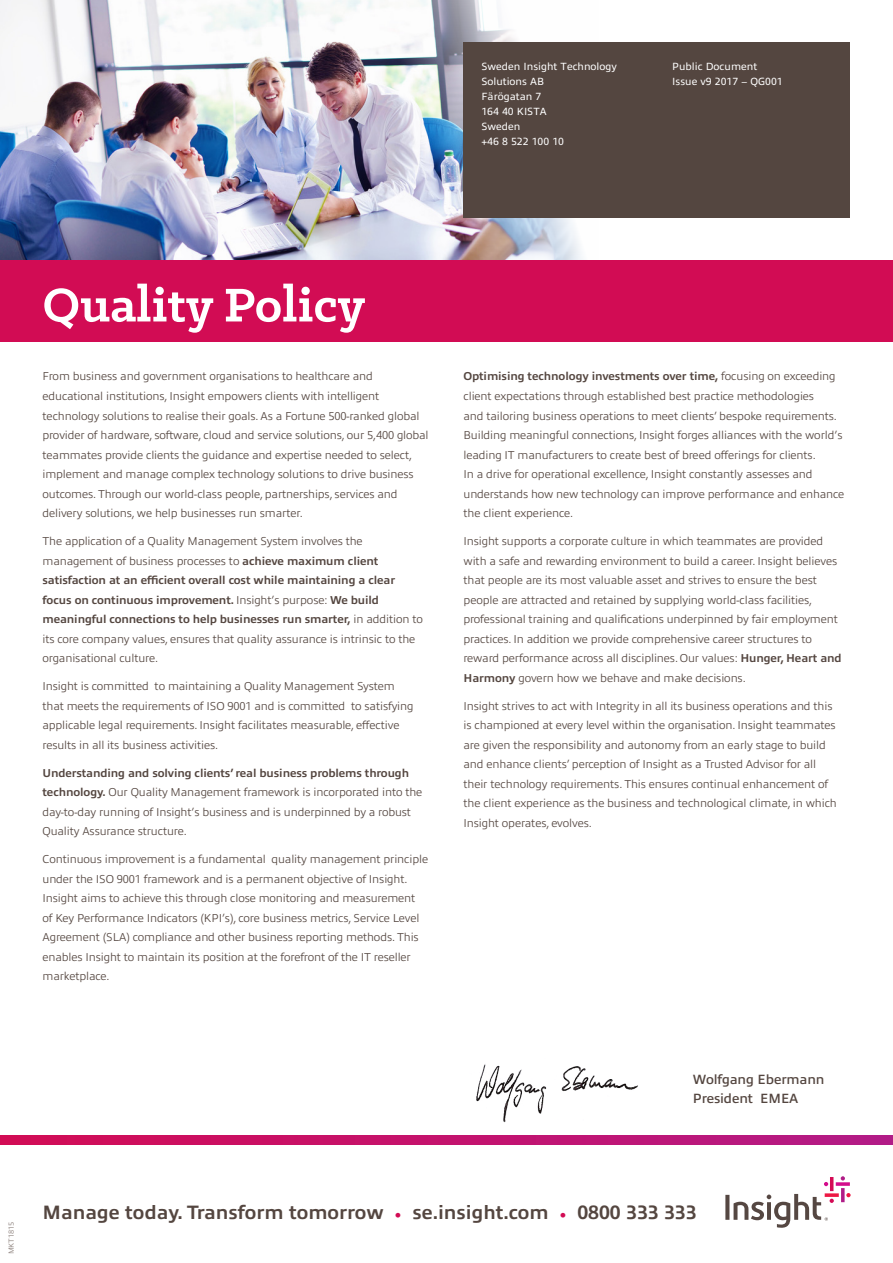
<style>
.page{position:relative;width:893px;height:1263px;background:#fff}
.page>*{position:absolute;margin:0;border:0;box-sizing:border-box;transform-origin:0 0}
.t1{font:700 53.55px "Klinic Slab";color:#fff}
.t2{font:700 19.5px "Allumi Pro";color:#544640}
.t3{font:600 13.5px "Allumi Pro";letter-spacing:-.01em;color:#544640}
.t4{font:300 11.55px/19.5px "Allumi Pro";letter-spacing:-.01em;color:#544640}
.t5{font:10.5px "Allumi Pro";color:#fff}
.t6{font:7.5px "Allumi Pro";color:#9c928e}
.s1{font-weight:700}
.s2{font-family:"Klinic Slab";color:#d20c54}
</style>
<div class="page">
<img style="left:0;top:0;width:599px;height:260px">
<div style="left:0;top:260px;width:893px;height:82px;background:#d20c54"></div>
<div style="left:463px;top:43px;width:387px;height:175px;background:#544640"></div>
<svg style="left:0;top:1135px;width:893px;height:9px;background:#c2136d"></svg>
<svg style="left:841px;top:1176px;width:4px;height:4px"></svg>
<svg style="left:841px;top:1188px;width:4px;height:14px"></svg>
<hr style="left:830px;top:1177px;width:3px;height:14px;background:#d40b55">
<svg style="left:824px;top:1182px;width:4px;height:4px"></svg>
<svg style="left:836px;top:1182px;width:14px;height:4px"></svg>
<svg style="left:846px;top:1193px;width:5px;height:4px"></svg>
<svg style="left:825px;top:1193px;width:14px;height:4px"></svg>
<svg style="left:725px;top:1194px;width:109px;height:34px"></svg>
<img style="left:476px;top:1064px;width:162px;height:59px">
<p class="t5" style="left:481px;top:59px;width:137px">Sweden Insight Technology</p>
<p class="t5" style="left:481px;top:74px;width:64px">Solutions AB</p>
<p class="t5" style="left:481px;top:89px;width:61px">Färögatan 7</p>
<p class="t5" style="left:481px;top:104px;width:67px">164 40 KISTA</p>
<p class="t5" style="left:481px;top:119px;width:40px">Sweden</p>
<p class="t5" style="left:481px;top:134px;width:84px">+46 8 522 100 10</p>
<p class="t5" style="left:672px;top:59px;width:86px">Public Document</p>
<p class="t5" style="left:672px;top:74px;width:112px">Issue v9 2017 – QG001</p>
<p class="t1" style="left:43px;top:270px;width:324px">Quality Policy</p>
<p class="t4" style="left:43px;top:366px;width:388px">From business and government organisations to healthcare and educational institutions, Insight empowers clients with intelligent technology solutions to realise their goals. As a Fortune 500-ranked global provider of hardware, software, cloud and service solutions, our 5,400 global teammates provide clients the guidance and expertise needed to select, implement and manage complex technology solutions to drive business outcomes. Through our world-class people, partnerships, services and delivery solutions, we help businesses run smarter.</p>
<p class="t4" style="left:43px;top:530px;width:382px">The application of a Quality Management System involves the management of business processes to <span class="s1">achieve maximum client satisfaction at an efficient overall cost while maintaining a clear focus on continuous improvement.</span> Insight’s purpose: <span class="s1">We build meaningful connections to help businesses run smarter,</span> in addition to its core company values, ensures that quality assurance is intrinsic to the organisational culture.</p>
<p class="t4" style="left:43px;top:675px;width:373px">Insight is committed to maintaining a Quality Management System that meets the requirements of ISO 9001 and is committed to satisfying applicable legal requirements. Insight facilitates measurable, effective results in all its business activities.</p>
<p class="t4" style="left:43px;top:762px;width:381px"><span class="s1">Understanding and solving clients’ real business problems through technology.</span> Our Quality Management framework is incorporated into the day-to-day running of Insight’s business and is underpinned by a robust Quality Assurance structure.</p>
<p class="t4" style="left:43px;top:848px;width:387px">Continuous improvement is a fundamental quality management principle under the ISO 9001 framework and is a permanent objective of Insight.<br>Insight aims to achieve this through close monitoring and measurement of Key Performance Indicators (KPI’s), core business metrics, Service Level Agreement (SLA) compliance and other business reporting methods. This enables Insight to maintain its position at the forefront of the IT reseller marketplace.</p>
<p class="t4" style="left:463px;top:366px;width:382px"><span class="s1">Optimising technology investments over time,</span> focusing on exceeding client expectations through established best practice methodologies<br>and tailoring business operations to meet clients’ bespoke requirements.<br>Building meaningful connections, Insight forges alliances with the world’s leading IT manufacturers to create best of breed offerings for clients.<br>In a drive for operational excellence, Insight constantly assesses and understands how new technology can improve performance and enhance the client experience.</p>
<p class="t4" style="left:463px;top:530px;width:380px">Insight supports a corporate culture in which teammates are provided with a safe and rewarding environment to build a career. Insight believes that people are its most valuable asset and strives to ensure the best people are attracted and retained by supplying world-class facilities, professional training and qualifications underpinned by fair employment practices. In addition we provide comprehensive career structures to reward performance across all disciplines. Our values: <span class="s1">Hunger, Heart and Harmony</span> govern how we behave and make decisions.</p>
<p class="t4" style="left:463px;top:695px;width:375px">Insight strives to act with Integrity in all its business operations and this is championed at every level within the organisation. Insight teammates are given the responsibility and autonomy from an early stage to build and enhance clients’ perception of Insight as a Trusted Advisor for all their technology requirements. This ensures continual enhancement of the client experience as the business and technological climate, in which Insight operates, evolves.</p>
<p class="t3" style="left:693px;top:1069px;width:133px">Wolfgang Ebermann</p>
<p class="t3" style="left:693px;top:1088px;width:107px">President EMEA</p>
<p class="t6" style="left:6px;top:1254px;width:34px;rotate:-90deg">MKT1815</p>
<h2 class="t2" style="left:43px;top:1198px;width:655px">Manage today. Transform tomorrow <span class="s2">•</span> se.insight.com <span class="s2">•</span> 0800 333 333</h2>
</div>
